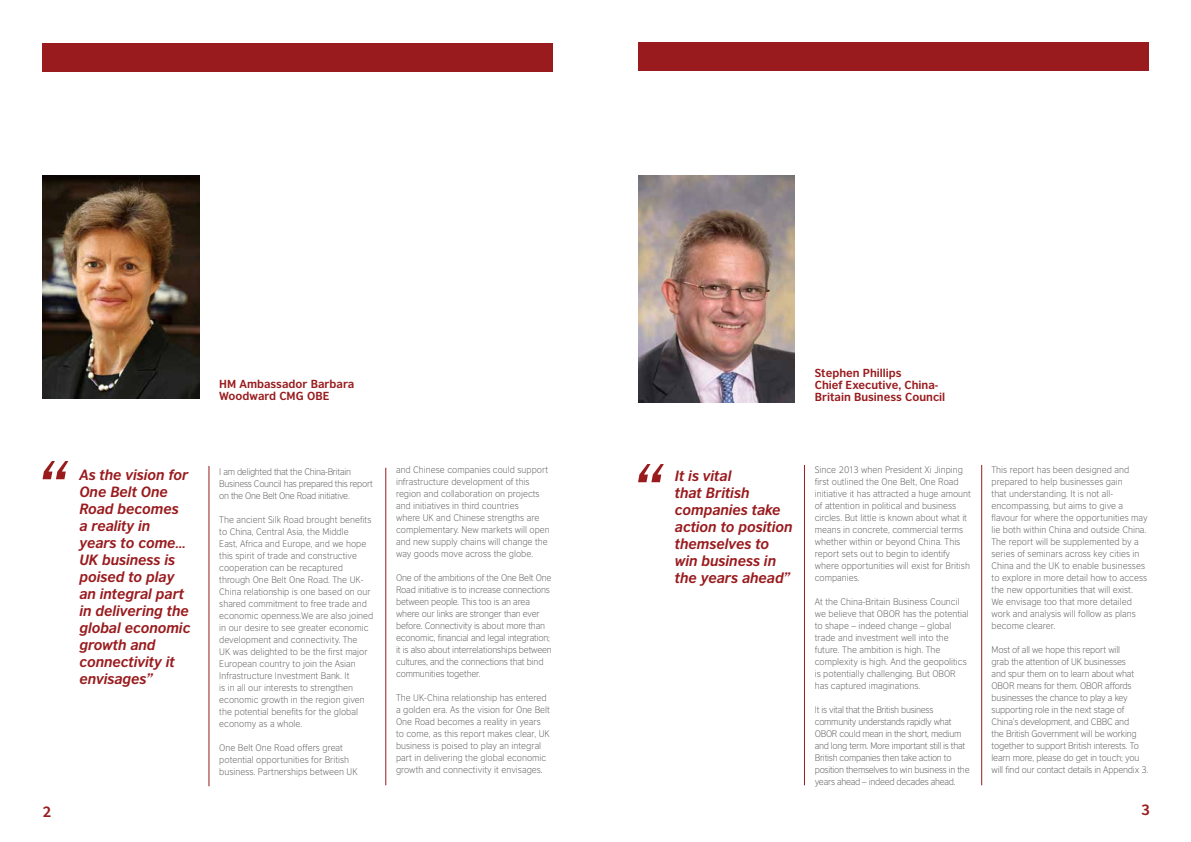
<style>
.page{position:relative;width:1191px;height:842px;background:#fff}
.page>*{position:absolute;margin:0;border:0;box-sizing:border-box;transform-origin:0 0}
.t1{font:italic 700 14px/17px "British Council Sans";letter-spacing:-.005em;color:#991b1e}
.t2{font:700 14px "British Council Sans";color:#991b1e}
.t3{font:700 11px/12px "British Council Sans";color:#991b1e}
.t4{font:300 9px/12px "British Council Sans";color:#58595b}
.t5{font:300 9px/12px "British Council Sans";letter-spacing:-.02em;color:#58595b}
.t6{font:300 9px/12px "British Council Sans";letter-spacing:-.03em;color:#58595b}
</style>
<div class="page">
<div style="left:43px;top:43px;width:510px;height:29px;background:#991b1e"></div>
<img style="left:638px;top:176px;width:156px;height:227px">
<svg style="left:43px;top:461px;width:25px;height:18px"></svg>
<div style="left:638px;top:42px;width:510px;height:29px;background:#991b1e"></div>
<img style="left:42px;top:176px;width:157px;height:222px">
<svg style="left:638px;top:464px;width:26px;height:18px"></svg>
<hr style="left:981px;top:465px;width:1px;height:320px;background:#991b1e">
<hr style="left:804px;top:465px;width:1px;height:320px;background:#991b1e">
<hr style="left:209px;top:466px;width:1px;height:320px;background:#991b1e">
<hr style="left:385px;top:468px;width:1px;height:317px;background:#991b1e">
<p class="t3" style="left:219px;top:378px;width:137px">HM Ambassador Barbara<br>Woodward CMG OBE</p>
<h1 class="t1" style="left:79px;top:466px;width:112px">As the vision for<br>One Belt One<br>Road becomes<br>a reality in years to come…<br>UK business is poised to play an integral part in delivering the global economic growth and connectivity it envisages”</h1>
<p class="t4" style="left:396px;top:464px;width:155px">and Chinese companies could support infrastructure development of this region and collaboration on projects and initiatives in third countries<br>where UK and Chinese strengths are complementary. New markets will open and new supply chains will change the way goods move across the globe.</p>
<p class="t6" style="left:219px;top:465px;width:155px">I am delighted that the China-Britain<br>Business Council has prepared this report on the One Belt One Road initiative.</p>
<p class="t4" style="left:219px;top:513px;width:156px">The ancient Silk Road brought benefits to China, Central Asia, the Middle<br>East, Africa and Europe, and we hope this spirit of trade and constructive cooperation can be recaptured through One Belt One Road. The UK-China relationship is one based on our shared commitment to free trade and economic openness.We are also joined in our desire to see greater economic development and connectivity. The<br>UK was delighted to be the first major European country to join the Asian Infrastructure Investment Bank. It<br>is in all our interests to strengthen economic growth in the region given the potential benefits for the global economy as a whole.</p>
<p class="t4" style="left:219px;top:741px;width:140px">One Belt One Road offers great potential opportunities for British business. Partnerships between UK</p>
<p class="t5" style="left:396px;top:572px;width:157px">One of the ambitions of the One Belt One Road initiative is to increase connections between people. This too is an area where our links are stronger than ever before. Connectivity is about more than economic, financial and legal integration; it is also about interrelationships between cultures, and the connections that bind communities together.</p>
<p class="t4" style="left:396px;top:692px;width:155px">The UK-China relationship has entered a golden era. As the vision for One Belt One Road becomes a reality in years to come, as this report makes clear, UK business is poised to play an integral part in delivering the global economic growth and connectivity it envisages.</p>
<p class="t3" style="left:814px;top:366px;width:132px">Stephen Phillips<br>Chief Executive, China-<br>Britain Business Council</p>
<h1 class="t1" style="left:675px;top:467px;width:119px">It is vital<br>that British companies take action to position themselves to win business in the years ahead”</h1>
<p class="t4" style="left:814px;top:463px;width:158px">Since 2013 when President Xi Jinping first outlined the One Belt, One Road initiative it has attracted a huge amount of attention in political and business circles. But little is known about what it means in concrete, commercial terms whether within or beyond China. This report sets out to begin to identify where opportunities will exist for British companies.</p>
<p class="t4" style="left:814px;top:595px;width:155px">At the China-Britain Business Council we believe that OBOR has the potential to shape – indeed change – global trade and investment well into the future. The ambition is high. The complexity is high. And the geopolitics is potentially challenging. But OBOR has captured imaginations.</p>
<p class="t6" style="left:814px;top:703px;width:156px">It is vital that the British business community understands rapidly what OBOR could mean in the short, medium and long term. More important still is that British companies then take action to position themselves to win business in the years ahead – indeed decades ahead.</p>
<p class="t4" style="left:991px;top:464px;width:158px">This report has been designed and prepared to help businesses gain<br>that understanding. It is not all&shy;encompassing, but aims to give a flavour for where the opportunities may lie both within China and outside China.<br>The report will be supplemented by a series of seminars across key cities in China and the UK to enable businesses to explore in more detail how to access the new opportunities that will exist.<br>We envisage too that more detailed work and analysis will follow as plans become clearer.</p>
<p class="t5" style="left:991px;top:644px;width:158px">Most of all we hope this report will<br>grab the attention of UK businesses<br>and spur them on to learn about what OBOR means for them. OBOR affords businesses the chance to play a key supporting role in the next stage of China’s development, and CBBC and<br>the British Government will be working together to support British interests. To learn more, please do get in touch; you will find our contact details in Appendix 3.</p>
<h1 class="t2" style="left:43px;top:803px;width:10px">2</h1>
<h1 class="t2" style="left:1141px;top:801px;width:10px">3</h1>
</div>
